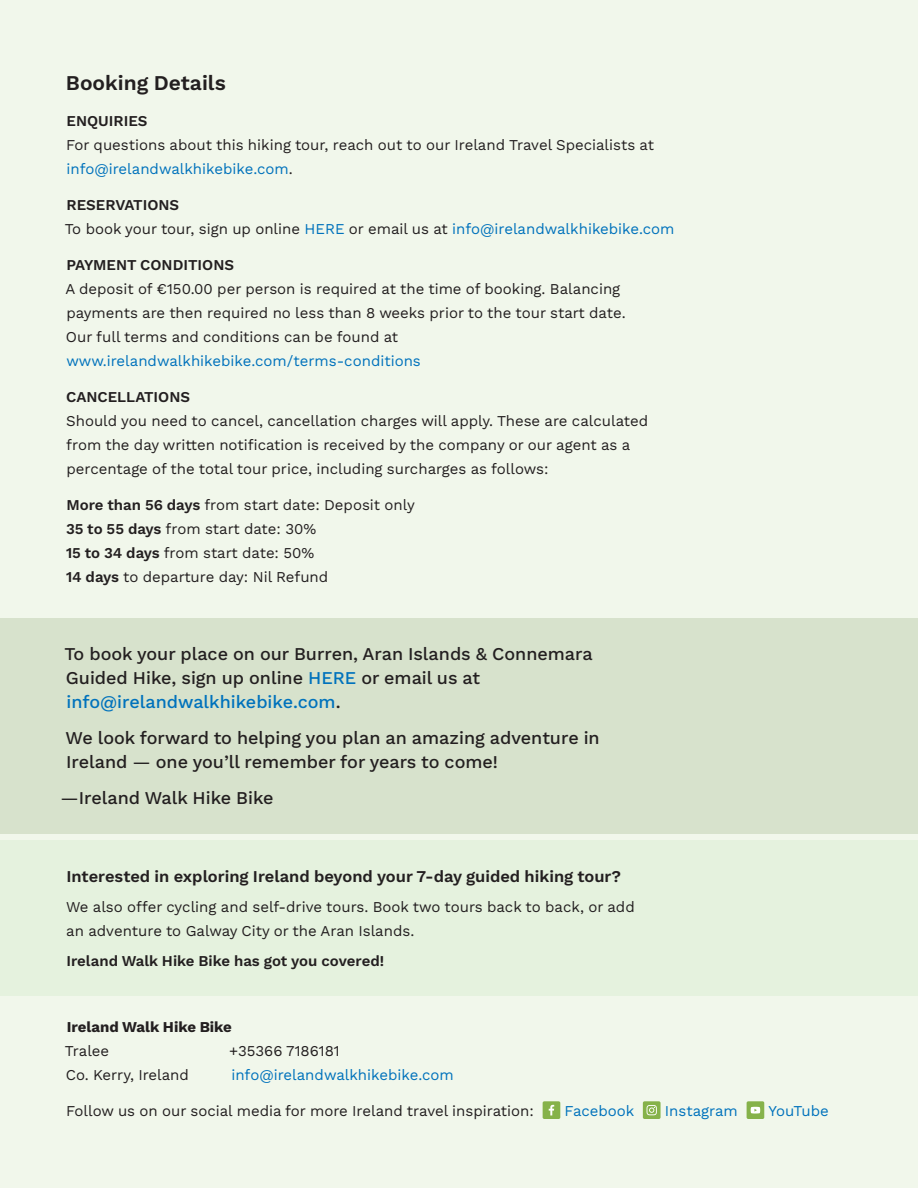
<style>
.page{position:relative;width:918px;height:1188px;background:#f1f7eb}
.page>*{position:absolute;margin:0;border:0;box-sizing:border-box;transform-origin:0 0}
.t1{font:600 21px "Work Sans";color:#231f20}
.t2{font:500 18px/24px "Work Sans";color:#231f20}
.t3{font:600 16.5px "Work Sans";color:#231f20}
.t4{font:15px/24px "Work Sans";color:#231f20}
.t5{font:15px "Work Sans";color:#0072bc}
.t6{font:600 15px "Work Sans";color:#231f20}
.t7{font:700 15px "Work Sans";color:#231f20}
.t8{font:15px "Work Sans";letter-spacing:-.035em;color:#0072bc}
.s1{color:#0072bc}
.s2{font-weight:600}
.s3{font-weight:400}
</style>
<div class="page">
<div style="left:0;top:618px;width:918px;height:216px;background:#d7e2cc"></div>
<div style="left:0;top:840px;width:918px;height:156px;background:#e5f2de"></div>
<div style="left:543px;top:1101px;width:17px;height:18px;background:#86b24a;border-radius:2px"></div>
<svg style="left:549px;top:1105px;width:5px;height:10px"></svg>
<div style="left:643px;top:1101px;width:18px;height:18px;background:#86b24a;border-radius:2px"></div>
<svg style="left:647px;top:1105px;width:10px;height:10px"></svg>
<div style="left:747px;top:1101px;width:17px;height:18px;background:#86b24a;border-radius:2px"></div>
<svg style="left:751px;top:1107px;width:9px;height:7px"></svg>
<h1 class="t1" style="left:66px;top:74px;width:161px">Booking Details</h1>
<p class="t6" style="left:67px;top:115px;width:83px">ENQUIRIES</p>
<p class="t4" style="left:66px;top:132px;width:589px">For questions about this hiking tour, reach out to our Ireland Travel Specialists at <span class="s1">info@irelandwalkhikebike.com</span>.</p>
<p class="t4" style="left:65px;top:192px;width:611px"><span class="s2">RESERVATIONS<br></span>To book your tour, sign up online <span class="s1">HERE</span> or email us at <span class="s1">info@irelandwalkhikebike.com</span></p>
<p class="t6" style="left:67px;top:259px;width:169px">PAYMENT CONDITIONS</p>
<p class="t4" style="left:65px;top:276px;width:562px">A deposit of €150.00 per person is required at the time of booking. Balancing payments are then required no less than 8 weeks prior to the tour start date.<br>Our full terms and conditions can be found at</p>
<p class="t5" style="left:66px;top:349px;width:356px">www.irelandwalkhikebike.com/terms-conditions</p>
<p class="t6" style="left:66px;top:391px;width:125px">CANCELLATIONS</p>
<p class="t4" style="left:66px;top:408px;width:584px">Should you need to cancel, cancellation charges will apply. These are calculated from the day written notification is received by the company or our agent as a percentage of the total tour price, including surcharges as follows:</p>
<p class="t4" style="left:66px;top:492px;width:350px"><span class="s2">More than 56 days</span> from start date: Deposit only <span class="s2">35 to 55 days</span> from start date: 30%<br><span class="s2">15 to 34 days</span> from start date: 50%<br><span class="s2">14 days</span> to departure day: Nil Refund</p>
<p class="t2" style="left:64px;top:643px;width:530px">To book your place on our Burren, Aran Islands &amp; Connemara<br>Guided Hike, sign up online <span class="s1">HERE</span> or email us at <span class="s1">info@irelandwalkhikebike.com</span>.</p>
<p class="t2" style="left:66px;top:727px;width:536px">We look forward to helping you plan an amazing adventure in<br>Ireland <span class="s3">—</span> one you’ll remember for years to come!</p>
<p class="t2" style="left:61px;top:787px;width:214px"><span class="s3">—</span>Ireland Walk Hike Bike</p>
<p class="t3" style="left:66px;top:870px;width:556px">Interested in exploring Ireland beyond your 7-day guided hiking tour?</p>
<p class="t4" style="left:66px;top:894px;width:570px">We also offer cycling and self-drive tours. Book two tours back to back, or add an adventure to Galway City or the Aran Islands.</p>
<p class="t6" style="left:66px;top:955px;width:319px">Ireland Walk Hike Bike has got you covered!</p>
<p class="t7" style="left:67px;top:1021px;width:167px">Ireland Walk Hike Bike</p>
<p class="t4" style="left:65px;top:1038px;width:126px">Tralee<br>Co. Kerry, Ireland</p>
<p class="t4" style="left:229px;top:1038px;width:112px">+35366 7186181</p>
<p class="t5" style="left:231px;top:1063px;width:224px">info@irelandwalkhikebike.com</p>
<p class="t4" style="left:66px;top:1098px;width:469px">Follow us on our social media for more Ireland travel inspiration:</p>
<p class="t5" style="left:565px;top:1099px;width:71px">Facebook</p>
<p class="t5" style="left:665px;top:1099px;width:75px">Instagram</p>
<p class="t8" style="left:769px;top:1099px;width:62px">YouTube</p>
</div>
